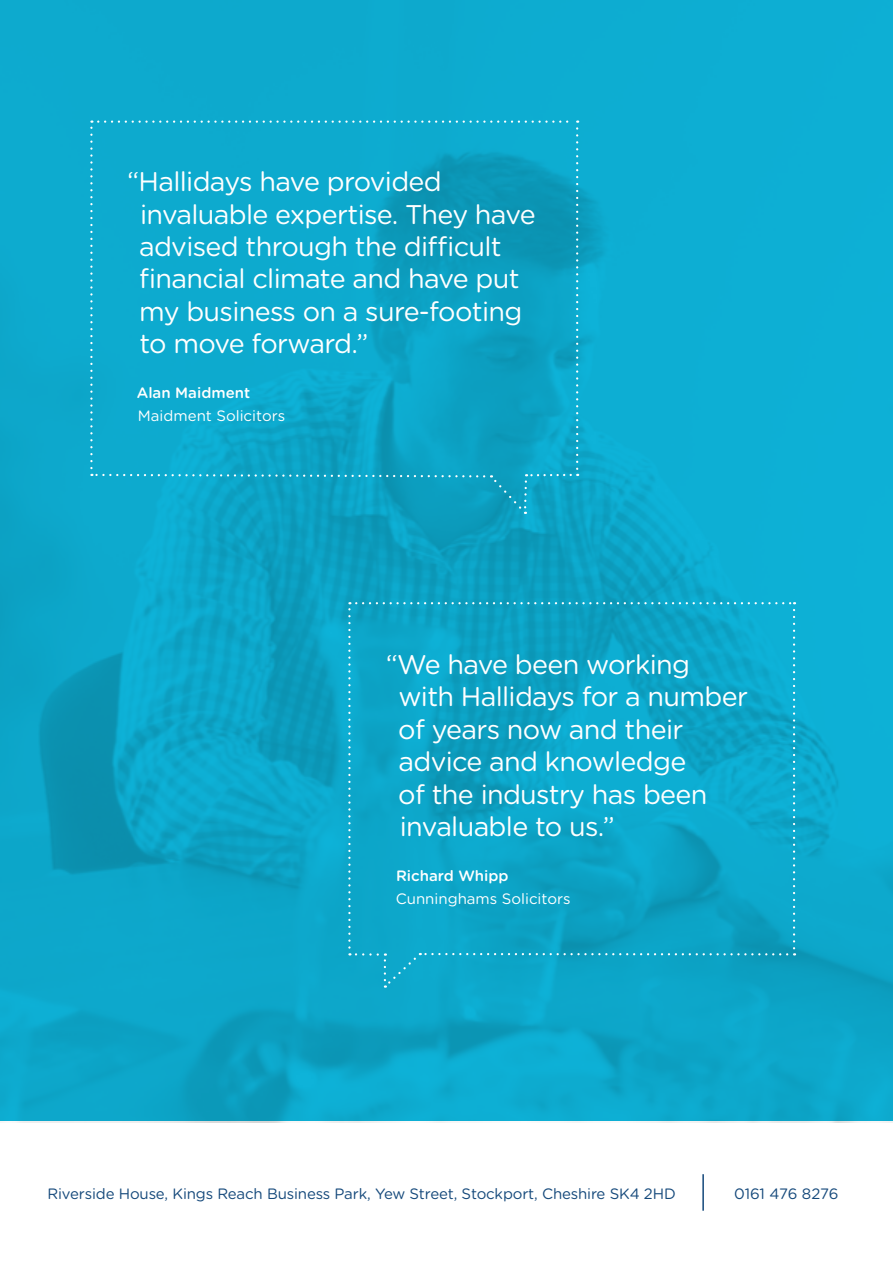
<style>
.page{position:relative;width:893px;height:1263px;background:#fff}
.page>*{position:absolute;margin:0;border:0;box-sizing:border-box;transform-origin:0 0}
.t1{font:27px/32.4px "Gotham Rounded";letter-spacing:-.025em;color:#fff}
.t2{font:15px "Gotham Rounded";letter-spacing:-.01em;color:#15497b}
.t3{font:15px "Gotham Rounded";color:#fff}
.t4{font:500 15px "Gotham Rounded";color:#fff}
</style>
<div class="page">
<img style="left:0;top:0;width:893px;height:1123px">
<svg style="left:90px;top:120px;width:488px;height:394px;background:#0da5c8"></svg>
<hr style="left:702px;top:1174px;width:2px;height:37px;background:#15497b">
<svg style="left:348px;top:602px;width:447px;height:386px;background:#0da5c8"></svg>
<p class="t1" style="left:139px;top:164px;width:398px;text-indent:-12px">“Hallidays have provided invaluable expertise. They have advised through the difficult financial climate and have put my business on a sure-footing to move forward.”</p>
<p class="t4" style="left:137px;top:382px;width:115px">Alan Maidment</p>
<p class="t3" style="left:138px;top:405px;width:149px">Maidment Solicitors</p>
<p class="t1" style="left:398px;top:647px;width:351px;text-indent:-12px">“We have been working with Hallidays for a number of years now and their advice and knowledge<br>of the industry has been invaluable to us.”</p>
<p class="t4" style="left:396px;top:865px;width:114px">Richard Whipp</p>
<p class="t3" style="left:396px;top:888px;width:176px">Cunninghams Solicitors</p>
<p class="t2" style="left:47px;top:1184px;width:630px">Riverside House, Kings Reach Business Park, Yew Street, Stockport, Cheshire SK4 2HD</p>
<p class="t2" style="left:734px;top:1184px;width:106px">0161 476 8276</p>
</div>
